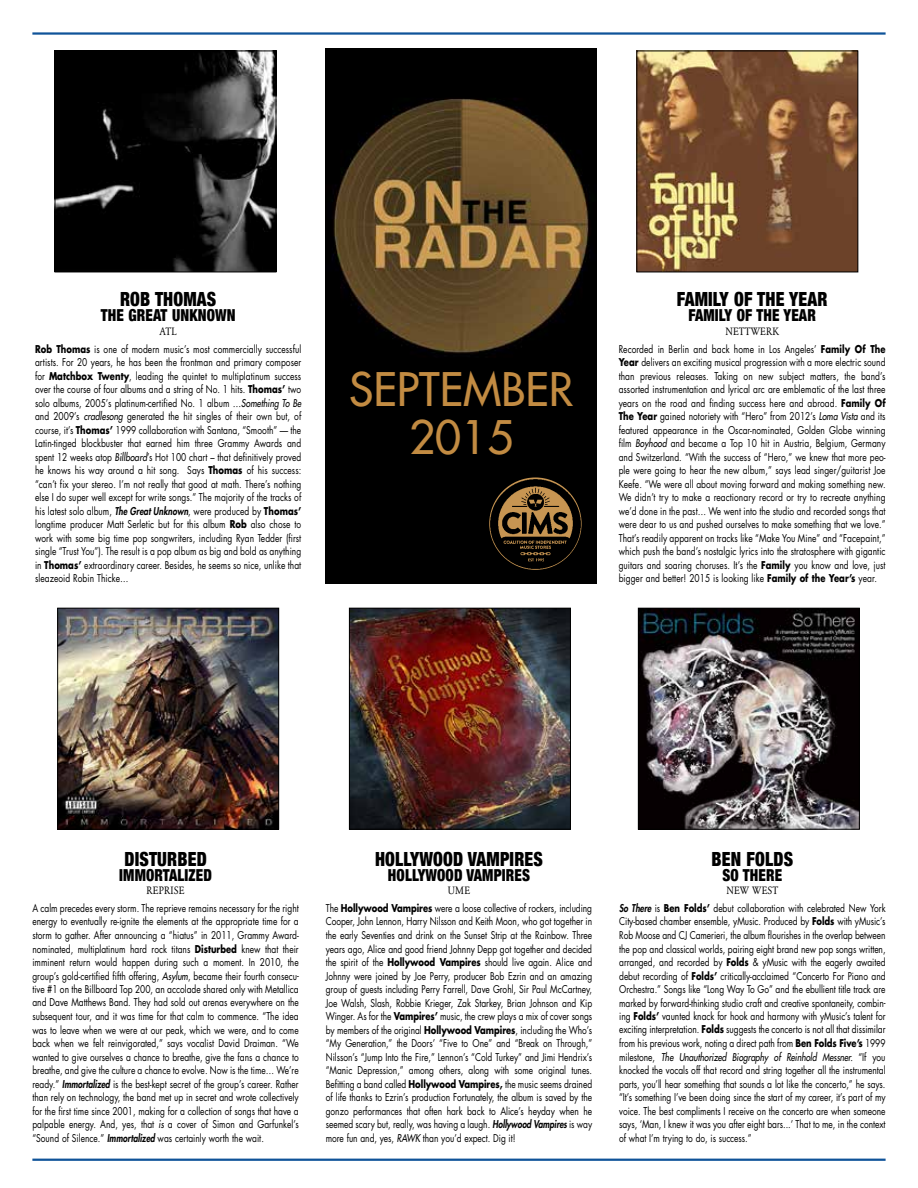
<style>
.page{position:relative;width:918px;height:1188px;background:#fff}
.page>*{position:absolute;margin:0;border:0;box-sizing:border-box;transform-origin:0 0}
.t1{font:45px/48px "Futura";color:#c28b42;text-align:center}
.t2{font:900 condensed 19.5px "Helvetica Neue";letter-spacing:.01em;color:#000;scale:.9 1}
.t3{font:900 condensed 16.5px "Helvetica Neue";letter-spacing:.01em;color:#000;scale:.9 1}
.t4{font:10.5px/13.5px "Futura";color:#000;text-align:justify;scale:.8 1}
.t5{font:10.5px "Garamond BE";letter-spacing:.02em;color:#000;scale:.9 1}
.t6{font:10.5px "Garamond BE";color:#000;scale:.9 1}
.s1{font-weight:700}
.s2{font-style:italic}
.s3{font-weight:800;font-style:italic}
</style>
<div class="page">
<hr style="left:32px;top:1159px;width:854px;height:2px;background:#0f5399">
<hr style="left:32px;top:32px;width:854px;height:3px;background:#0f5399">
<div style="left:326px;top:49px;width:271px;height:535px;background:#000"></div>
<img style="left:332px;top:98px;width:259px;height:256px">
<img style="left:490px;top:478px;width:91px;height:91px">
<img style="left:640px;top:610px;width:218px;height:218px">
<div style="left:638px;top:608px;width:222px;height:222px;border:1px solid #000"></div>
<img style="left:351px;top:610px;width:218px;height:217px">
<div style="left:349px;top:608px;width:222px;height:221px;border:1px solid #000"></div>
<img style="left:59px;top:610px;width:218px;height:217px">
<div style="left:57px;top:608px;width:222px;height:221px;border:1px solid #000"></div>
<img style="left:639px;top:53px;width:217px;height:217px">
<div style="left:637px;top:51px;width:221px;height:221px;border:1px solid #000"></div>
<img style="left:57px;top:53px;width:217px;height:217px">
<div style="left:55px;top:51px;width:221px;height:221px;border:1px solid #000"></div>
<h2 class="t2" style="left:120px;top:283px;width:108px">ROB THOMAS</h2>
<h3 class="t3" style="left:101px;top:302px;width:151px">THE GREAT UNKNOWN</h3>
<p class="t5" style="left:160px;top:325px;width:21px">ATL</p>
<p class="t4" style="left:35px;top:342px;width:334px"><span class="s1">Rob Thomas</span> is one of modern music’s most commercially successful artists. For 20 years, he has been the frontman and primary composer for <span class="s1">Matchbox Twenty</span>, leading the quintet to multiplatinum success over the course of four albums and a string of No. 1 hits. <span class="s1">Thomas’</span> two solo albums, 2005’s platinum-certified No. 1 album <span class="s2">…Something To Be </span>and 2009’s <span class="s2">cradlesong</span> generated the hit singles of their own but, of course, it’s <span class="s1">Thomas’</span> 1999 collaboration with Santana, “Smooth” — the Latin-tinged blockbuster that earned him three Grammy Awards and spent 12 weeks atop <span class="s2">Billboard</span>’s Hot 100 chart – that definitively proved he knows his way around a hit song. Says <span class="s1">Thomas</span> of his success: “can’t fix your stereo. I’m not really that good at math. There’s nothing else I do super well except for write songs.” The majority of the tracks of his latest solo album, <span class="s3">The Great Unknown</span>, were produced by <span class="s1">Thomas’ </span>longtime producer Matt Serletic but for this album <span class="s1">Rob</span> also chose to work with some big time pop songwriters, including Ryan Tedder (first single “Trust You”). The result is a pop album as big and bold as anything in <span class="s1">Thomas’</span> extraordinary career. Besides, he seems so nice, unlike that sleazeoid Robin Thicke…</p>
<h1 class="t1" style="left:349px;top:365px;width:226px">SEPTEMBER<br>2015</h1>
<h2 class="t2" style="left:677px;top:283px;width:169px">FAMILY OF THE YEAR</h2>
<h3 class="t3" style="left:688px;top:302px;width:143px">FAMILY OF THE YEAR</h3>
<p class="t6" style="left:725px;top:325px;width:61px">NETTWERK</p>
<p class="t4" style="left:619px;top:342px;width:335px">Recorded in Berlin and back home in Los Angeles’ <span class="s1">Family Of The Year</span> delivers an exciting musical progression with a more electric sound than previous releases. Taking on new subject matters, the band’s assorted instrumentation and lyrical arc are emblematic of the last three years on the road and finding success here and abroad. <span class="s1">Family Of The Year</span> gained notoriety with “Hero” from 2012’s <span class="s2">Loma Vista</span> and its featured appearance in the Oscar-nominated, Golden Globe winning film <span class="s2">Boyhood</span> and became a Top 10 hit in Austria, Belgium, Germany and Switzerland. “With the success of “Hero,” we knew that more peo&shy;ple were going to hear the new album,” says lead singer/guitarist Joe Keefe. “We were all about moving forward and making something new.<br>We didn’t try to make a reactionary record or try to recreate anything we’d done in the past… We went into the studio and recorded songs that were dear to us and pushed ourselves to make something that we love.” That’s readily apparent on tracks like “Make You Mine” and “Facepaint,” which push the band’s nostalgic lyrics into the stratosphere with gigantic guitars and soaring choruses. It’s the <span class="s1">Family</span> you know and love, just bigger and better! 2015 is looking like <span class="s1">Family of the Year’s</span> year.</p>
<h2 class="t2" style="left:124px;top:843px;width:93px">DISTURBED</h2>
<h3 class="t3" style="left:119px;top:861px;width:104px">IMMORTALIZED</h3>
<p class="t5" style="left:147px;top:884px;width:44px">REPRISE</p>
<p class="t4" style="left:32px;top:901px;width:335px">A calm precedes every storm. The reprieve remains necessary for the right energy to eventually re-ignite the elements at the appropriate time for a storm to gather. After announcing a “hiatus” in 2011, Grammy Award&shy;nominated, multiplatinum hard rock titans <span class="s1">Disturbed</span> knew that their imminent return would happen during such a moment. In 2010, the group’s gold-certified fifth offering, <span class="s2">Asylum</span>, became their fourth consecu&shy;tive #1 on the Billboard Top 200, an accolade shared only with Metallica and Dave Matthews Band. They had sold out arenas everywhere on the subsequent tour, and it was time for that calm to commence. “The idea was to leave when we were at our peak, which we were, and to come back when we felt reinvigorated,” says vocalist David Draiman. “We wanted to give ourselves a chance to breathe, give the fans a chance to breathe, and give the culture a chance to evolve. Now is the time… We’re ready.” <span class="s3">Immortalized</span> is the best-kept secret of the group’s career. Rather than rely on technology, the band met up in secret and wrote collectively for the first time since 2001, making for a collection of songs that have a palpable energy. And, yes, that <span class="s2">is</span> a cover of Simon and Garfunkel’s “Sound of Silence.” <span class="s3">Immortalized</span> was certainly worth the wait.</p>
<h2 class="t2" style="left:375px;top:843px;width:188px">HOLLYWOOD VAMPIRES</h2>
<h3 class="t3" style="left:388px;top:861px;width:159px">HOLLYWOOD VAMPIRES</h3>
<p class="t5" style="left:448px;top:884px;width:26px">UME</p>
<p class="t4" style="left:326px;top:901px;width:335px">The <span class="s1">Hollywood Vampires</span> were a loose collective of rockers, including Cooper, John Lennon, Harry Nilsson and Keith Moon, who got together in the early Seventies and drink on the Sunset Strip at the Rainbow. Three years ago, Alice and good friend Johnny Depp got together and decided the spirit of the <span class="s1">Hollywood Vampires</span> should live again. Alice and Johnny were joined by Joe Perry, producer Bob Ezrin and an amazing group of guests including Perry Farrell, Dave Grohl, Sir Paul McCartney, Joe Walsh, Slash, Robbie Krieger, Zak Starkey, Brian Johnson and Kip Winger. As for the <span class="s1">Vampires’</span> music, the crew plays a mix of cover songs by members of the original <span class="s1">Hollywood Vampires</span>, including the Who’s “My Generation,” the Doors’ “Five to One” and “Break on Through,” Nilsson’s “Jump Into the Fire,” Lennon’s “Cold Turkey” and Jimi Hendrix’s “Manic Depression,” among others, along with some original tunes.<br>Befitting a band called <span class="s1">Hollywood Vampires,</span> the music seems drained of life thanks to Ezrin’s production Fortunately, the album is saved by the gonzo performances that often hark back to Alice’s heyday when he seemed scary but, really, was having a laugh. <span class="s3">Hollywood Vampires</span> is way more fun and, yes, <span class="s2">RAWK</span> than you’d expect. Dig it!</p>
<h2 class="t2" style="left:712px;top:843px;width:92px">BEN FOLDS</h2>
<h3 class="t3" style="left:723px;top:861px;width:68px">SO THERE</h3>
<p class="t5" style="left:726px;top:884px;width:59px">NEW WEST</p>
<p class="t4" style="left:619px;top:901px;width:335px"><span class="s3">So There</span> is <span class="s1">Ben Folds’</span> debut collaboration with celebrated New York City-based chamber ensemble, yMusic. Produced by <span class="s1">Folds</span> with yMusic’s Rob Moose and CJ Camerieri, the album flourishes in the overlap between the pop and classical worlds, pairing eight brand new pop songs written, arranged, and recorded by <span class="s1">Folds</span> &amp; yMusic with the eagerly awaited debut recording of <span class="s1">Folds’</span> critically-acclaimed “Concerto For Piano and Orchestra.” Songs like “Long Way To Go” and the ebullient title track are marked by forward-thinking studio craft and creative spontaneity, combin&shy;ing <span class="s1">Folds’</span> vaunted knack for hook and harmony with yMusic’s talent for exciting interpretation. <span class="s1">Folds</span> suggests the concerto is not all that dissimilar from his previous work, noting a direct path from <span class="s1">Ben Folds Five’s</span> 1999 milestone, <span class="s2">The Unauthorized Biography of Reinhold Messner.</span> “If you knocked the vocals off that record and string together all the instrumental parts, you’ll hear something that sounds a lot like the concerto,” he says. “It’s something I’ve been doing since the start of my career, it’s part of my voice. The best compliments I receive on the concerto are when someone says, ‘Man, I knew it was you after eight bars...’ That to me, in the context of what I’m trying to do, is success.”</p>
</div>
